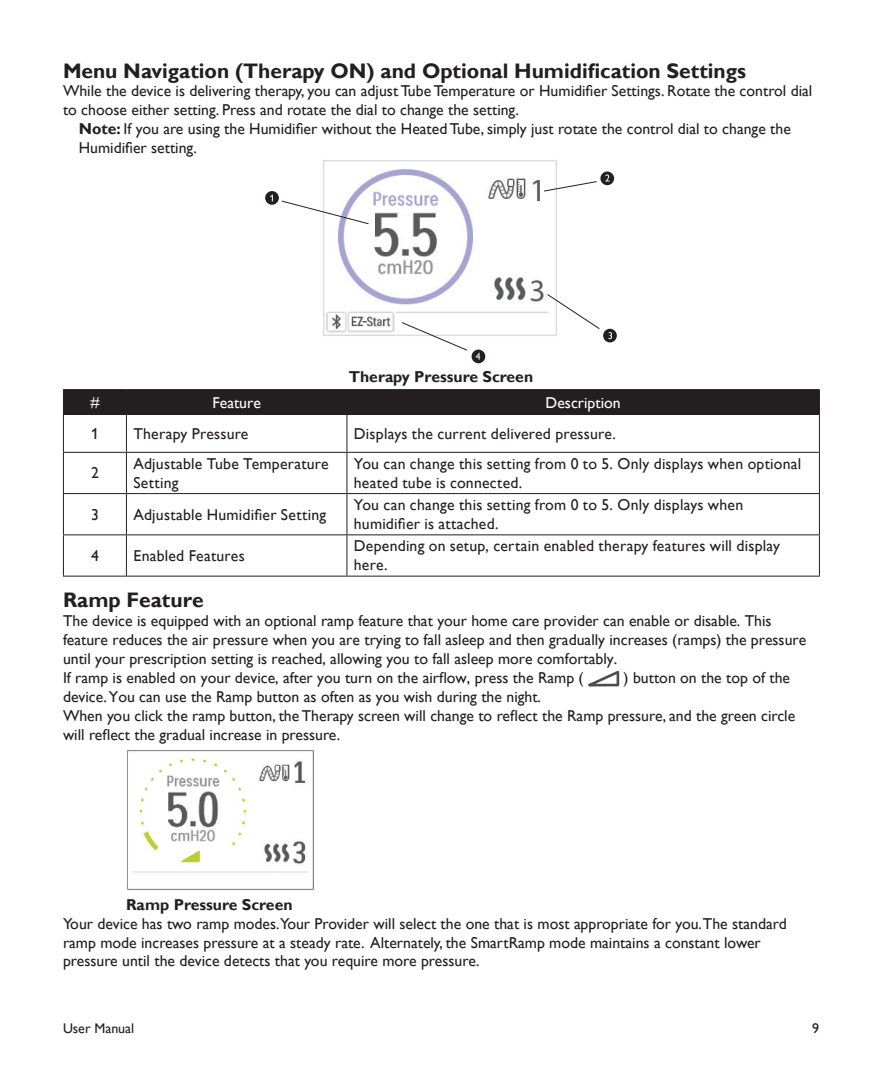
<style>
.page{position:relative;width:882px;height:1071px;background:#fff}
.page>*{position:absolute;margin:0;border:0;box-sizing:border-box;transform-origin:0 0}
.t1{font:700 21px "Gill Alt One";color:#231f20}
.Table_Body{font:15.75px/18.9px "Gill Alt One";color:#231f20}
.t2{font:700 15.75px "Gill Alt One";color:#231f20}
.t3{font:15.75px "Gill Alt One";color:#fff}
.t4{font:14px "Gill Alt One";color:#231f20}
.s1{font-weight:700}
</style>
<div class="page">
<img style="left:323px;top:160px;width:234px;height:176px">
<svg style="left:544px;top:181px;width:53px;height:10px"></svg>
<svg style="left:547px;top:294px;width:53px;height:35px"></svg>
<svg style="left:282px;top:201px;width:87px;height:23px"></svg>
<div style="left:265px;top:191px;width:14px;height:14px;background:#231f20;border-radius:50%"></div>
<svg style="left:270px;top:195px;width:3px;height:7px"></svg>
<div style="left:600px;top:172px;width:14px;height:13px;background:#231f20;border-radius:50%"></div>
<svg style="left:605px;top:175px;width:5px;height:7px"></svg>
<div style="left:603px;top:329px;width:14px;height:13px;background:#231f20;border-radius:50%"></div>
<svg style="left:608px;top:332px;width:4px;height:7px"></svg>
<div style="left:472px;top:350px;width:13px;height:13px;background:#231f20;border-radius:50%"></div>
<svg style="left:476px;top:353px;width:4px;height:7px"></svg>
<svg style="left:402px;top:322px;width:65px;height:28px"></svg>
<hr style="left:63px;top:389px;width:63px;height:1px;background:#231f20">
<hr style="left:126px;top:389px;width:221px;height:1px;background:#231f20">
<hr style="left:347px;top:389px;width:473px;height:1px;background:#231f20">
<div style="left:63px;top:390px;width:757px;height:24px;background:#231f20"></div>
<hr style="left:63px;top:414px;width:63px;height:1px;background:#231f20">
<hr style="left:63px;top:415px;width:1px;height:37px;background:#231f20">
<hr style="left:126px;top:414px;width:221px;height:1px;background:#231f20">
<hr style="left:126px;top:415px;width:1px;height:37px;background:#231f20">
<hr style="left:347px;top:414px;width:473px;height:1px;background:#231f20">
<hr style="left:346px;top:415px;width:1px;height:37px;background:#231f20">
<hr style="left:819px;top:415px;width:1px;height:37px;background:#231f20">
<hr style="left:63px;top:452px;width:63px;height:1px;background:#231f20">
<hr style="left:63px;top:453px;width:1px;height:40px;background:#231f20">
<hr style="left:126px;top:452px;width:221px;height:1px;background:#231f20">
<hr style="left:126px;top:453px;width:1px;height:40px;background:#231f20">
<hr style="left:347px;top:452px;width:473px;height:1px;background:#231f20">
<hr style="left:346px;top:453px;width:1px;height:40px;background:#231f20">
<hr style="left:819px;top:453px;width:1px;height:40px;background:#231f20">
<hr style="left:63px;top:493px;width:63px;height:1px;background:#231f20">
<hr style="left:63px;top:494px;width:1px;height:40px;background:#231f20">
<hr style="left:126px;top:493px;width:221px;height:1px;background:#231f20">
<hr style="left:126px;top:494px;width:1px;height:40px;background:#231f20">
<hr style="left:347px;top:493px;width:473px;height:1px;background:#231f20">
<hr style="left:346px;top:494px;width:1px;height:40px;background:#231f20">
<hr style="left:819px;top:494px;width:1px;height:40px;background:#231f20">
<hr style="left:63px;top:534px;width:63px;height:1px;background:#231f20">
<hr style="left:63px;top:535px;width:1px;height:41px;background:#231f20">
<hr style="left:126px;top:534px;width:221px;height:1px;background:#231f20">
<hr style="left:126px;top:535px;width:1px;height:41px;background:#231f20">
<hr style="left:347px;top:534px;width:473px;height:1px;background:#231f20">
<hr style="left:346px;top:535px;width:1px;height:41px;background:#231f20">
<hr style="left:819px;top:535px;width:1px;height:41px;background:#231f20">
<hr style="left:63px;top:576px;width:63px;height:1px;background:#231f20">
<hr style="left:126px;top:576px;width:221px;height:1px;background:#231f20">
<hr style="left:347px;top:576px;width:473px;height:1px;background:#231f20">
<svg style="left:588px;top:671px;width:31px;height:15px"></svg>
<img style="left:127px;top:750px;width:187px;height:141px">
<p class="t1" style="left:63px;top:58px;width:685px">Menu Navigation (Therapy ON) and Optional Humidification Settings</p>
<p class="Table_Body" style="left:63px;top:82px;width:751px">While the device is delivering therapy, you can adjust Tube Temperature or Humidifier Settings. Rotate the control dial to choose either setting. Press and rotate the dial to change the setting.</p>
<p class="Table_Body" style="left:79px;top:119px;width:714px"><span class="s1">Note:</span> If you are using the Humidifier without the Heated Tube, simply just rotate the control dial to change the<br>Humidifier setting.</p>
<p class="t2" style="left:349px;top:368px;width:186px">Therapy Pressure Screen</p>
<p class="t3" style="left:90px;top:393px;width:11px">#</p>
<p class="t3" style="left:212px;top:393px;width:50px">Feature</p>
<p class="t3" style="left:546px;top:393px;width:77px">Description</p>
<p class="Table_Body" style="left:91px;top:424px;width:9px">1</p>
<p class="Table_Body" style="left:133px;top:424px;width:117px">Therapy Pressure</p>
<p class="Table_Body" style="left:354px;top:424px;width:263px">Displays the current delivered pressure.</p>
<p class="Table_Body" style="left:91px;top:464px;width:9px">2</p>
<p class="Table_Body" style="left:133px;top:454px;width:197px">Adjustable Tube Temperature<br>Setting</p>
<p class="Table_Body" style="left:354px;top:454px;width:449px">You can change this setting from 0 to 5. Only displays when optional heated tube is connected.</p>
<p class="Table_Body" style="left:91px;top:505px;width:9px">3</p>
<p class="Table_Body" style="left:133px;top:505px;width:194px">Adjustable Humidifier Setting</p>
<p class="Table_Body" style="left:354px;top:495px;width:391px">You can change this setting from 0 to 5. Only displays when humidifier is attached.</p>
<p class="Table_Body" style="left:91px;top:546px;width:9px">4</p>
<p class="Table_Body" style="left:133px;top:546px;width:113px">Enabled Features</p>
<p class="Table_Body" style="left:354px;top:537px;width:428px">Depending on setup, certain enabled therapy features will display here.</p>
<p class="t1" style="left:63px;top:588px;width:142px">Ramp Feature</p>
<p class="Table_Body" style="left:63px;top:611px;width:745px">The device is equipped with an optional ramp feature that your home care provider can enable or disable. This feature reduces the air pressure when you are trying to fall asleep and then gradually increases (ramps) the pressure until your prescription setting is reached, allowing you to fall asleep more comfortably.</p>
<p class="Table_Body" style="left:63px;top:668px;width:522px">If ramp is enabled on your device, after you turn on the airflow, press the Ramp (</p>
<p class="Table_Body" style="left:624px;top:668px;width:168px">) button on the top of the</p>
<p class="Table_Body" style="left:63px;top:687px;width:480px">device. You can use the Ramp button as often as you wish during the night.</p>
<p class="Table_Body" style="left:63px;top:706px;width:734px">When you click the ramp button, the Therapy screen will change to reflect the Ramp pressure, and the green circle will reflect the gradual increase in pressure.</p>
<p class="t2" style="left:126px;top:895px;width:168px">Ramp Pressure Screen</p>
<p class="Table_Body" style="left:63px;top:914px;width:725px">Your device has two ramp modes.Your Provider will select the one that is most appropriate for you.The standard ramp mode increases pressure at a steady rate. Alternately, the SmartRamp mode maintains a constant lower pressure until the device detects that you require more pressure.</p>
<p class="t4" style="left:63px;top:1020px;width:73px">User Manual</p>
<p class="t4" style="left:812px;top:1020px;width:8px">9</p>
</div>
